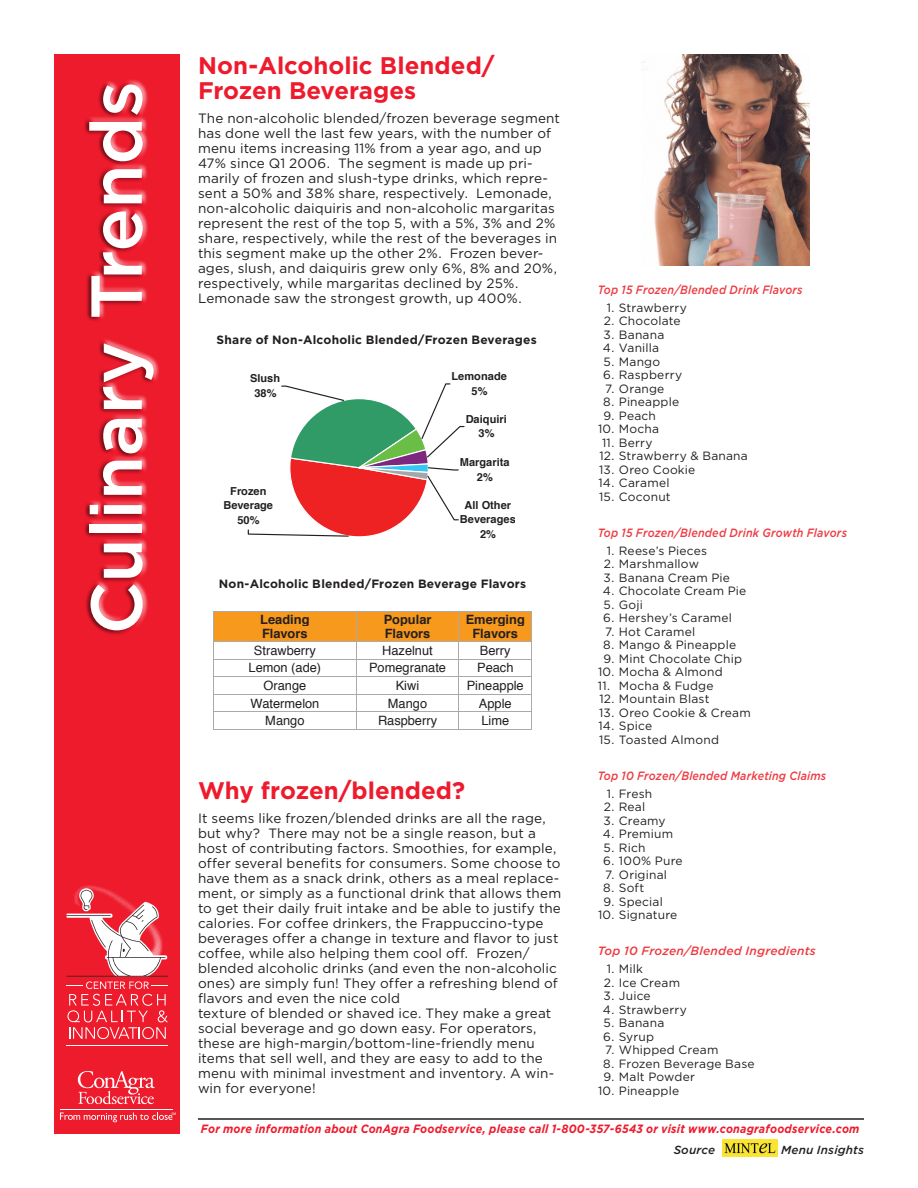
<style>
.page{position:relative;width:918px;height:1188px;background:#fff}
.page>*{position:absolute;margin:0;border:0;box-sizing:border-box;transform-origin:0 0}
.t1{font:500 72px "Gotham";letter-spacing:-.01em;color:#fff}
.Body_headline{font:700 24px/25.5px "Gotham";color:#ee1b2d}
.Body_text{font:13.5px/15px "Gotham";letter-spacing:.01em;color:#231f20}
.t2{font:12.9px "Helvetica";color:#231f20}
.t3{font:700 12.9px/14.7px "Helvetica";color:#231f20}
.Table_header{font:12px "Gotham";letter-spacing:.015em;color:#231f20}
.Table_header-2{font:italic 500 12px "Gotham";letter-spacing:.015em;color:#ee3a41;scale:.9 1}
.Table_header-3{font:italic 700 12px "Gotham";letter-spacing:.02em;color:#ee1b2d;scale:.9 1}
.Table_header-4{font:700 12px "Gotham";letter-spacing:.02em;color:#231f20}
.Table_header-5{font:italic 500 12px "Gotham";letter-spacing:.015em;color:#ee3a41}
.Body_sub_sub_head{font:italic 500 11.7px "Gotham";letter-spacing:.015em;color:#231f20}
.t4{font:700 10.95px/14.4px "Helvetica";letter-spacing:.005em;color:#231f20;text-align:center}
</style>
<div class="page">
<div style="left:54px;top:54px;width:126px;height:1080px;background:#ee1b2d"></div>
<img style="left:80px;top:885px;width:22px;height:3px">
<hr style="left:67px;top:1045px;width:101px;height:1px;background:#fff">
<svg style="left:67px;top:888px;width:101px;height:151px"></svg>
<div style="left:83px;top:81px;width:72px;height:556px;background:#231f20;opacity:.55"></div>
<img style="left:722px;top:1140px;width:56px;height:16px">
<svg style="left:78px;top:1071px;width:77px;height:33px"></svg>
<hr style="left:60px;top:1110px;width:112px;height:1px;background:#fff">
<svg style="left:60px;top:1112px;width:116px;height:10px"></svg>
<hr style="left:198px;top:1118px;width:666px;height:2px;background:#231f20">
<div style="left:214px;top:612px;width:142px;height:29px;background:#f7991c"></div>
<div style="left:357px;top:612px;width:102px;height:29px;background:#f7991c"></div>
<div style="left:459px;top:612px;width:72px;height:29px;background:#f7991c"></div>
<hr style="left:213px;top:611px;width:319px;height:1px;background:#a8aaad">
<hr style="left:213px;top:641px;width:319px;height:1px;background:#a8aaad">
<hr style="left:213px;top:659px;width:319px;height:1px;background:#a8aaad">
<hr style="left:213px;top:676px;width:319px;height:1px;background:#a8aaad">
<hr style="left:213px;top:694px;width:319px;height:1px;background:#a8aaad">
<hr style="left:213px;top:712px;width:319px;height:1px;background:#a8aaad">
<svg style="left:213px;top:612px;width:1px;height:117px"></svg>
<hr style="left:213px;top:729px;width:143px;height:1px;background:#a8aaad">
<svg style="left:356px;top:612px;width:1px;height:118px"></svg>
<hr style="left:357px;top:729px;width:102px;height:1px;background:#a8aaad">
<hr style="left:459px;top:729px;width:73px;height:1px;background:#a8aaad">
<svg style="left:247px;top:383px;width:218px;height:154px"></svg>
<img style="left:641px;top:54px;width:168px;height:212px">
<h1 class="t1" style="left:75px;top:635px;width:555px;rotate:-90deg">Culinary Trends</h1>
<p class="Body_headline" style="left:198px;top:52px;width:298px">Non-Alcoholic Blended/<br>Frozen Beverages</p>
<p class="Body_text" style="left:198px;top:111px;width:364px">The non-alcoholic blended/frozen beverage segment has done well the last few years, with the number of menu items increasing 11% from a year ago, and up 47% since Q1 2006. The segment is made up pri&shy;marily of frozen and slush-type drinks, which repre&shy;sent a 50% and 38% share, respectively. Lemonade, non-alcoholic daiquiris and non-alcoholic margaritas represent the rest of the top 5, with a 5%, 3% and 2% share, respectively, while the rest of the beverages in this segment make up the other 2%. Frozen bever&shy;ages, slush, and daiquiris grew only 6%, 8% and 20%, respectively, while margaritas declined by 25%.<br>Lemonade saw the strongest growth, up 400%.</p>
<p class="Table_header-4" style="left:217px;top:333px;width:322px">Share of Non-Alcoholic Blended/Frozen Beverages</p>
<p class="t4" style="left:250px;top:371px;width:32px">Slush<br>38%</p>
<p class="t4" style="left:223px;top:483px;width:51px">Frozen<br>Beverage<br>50%</p>
<p class="t4" style="left:452px;top:368px;width:57px">Lemonade<br>5%</p>
<p class="t4" style="left:466px;top:411px;width:43px">Daiquiri<br>3%</p>
<p class="t4" style="left:460px;top:455px;width:51px">Margarita<br>2%</p>
<p class="t4" style="left:460px;top:497px;width:57px">All Other<br>Beverages<br>2%</p>
<p class="Table_header-4" style="left:219px;top:577px;width:309px">Non-Alcoholic Blended/Frozen Beverage Flavors</p>
<p class="t3" style="left:260px;top:611px;width:51px">Leading<br>Flavors</p>
<p class="t3" style="left:384px;top:611px;width:49px">Popular<br>Flavors</p>
<p class="t3" style="left:466px;top:611px;width:61px;text-align:center">Emerging<br>Flavors</p>
<p class="t2" style="left:254px;top:639px;width:63px">Strawberry</p>
<p class="t2" style="left:382px;top:639px;width:52px">Hazelnut</p>
<p class="t2" style="left:480px;top:639px;width:32px">Berry</p>
<p class="t2" style="left:249px;top:657px;width:74px">Lemon (ade)</p>
<p class="t2" style="left:369px;top:657px;width:79px">Pomegranate</p>
<p class="t2" style="left:477px;top:657px;width:38px">Peach</p>
<p class="t2" style="left:264px;top:674px;width:44px">Orange</p>
<p class="t2" style="left:396px;top:674px;width:25px">Kiwi</p>
<p class="t2" style="left:467px;top:674px;width:59px">Pineapple</p>
<p class="t2" style="left:250px;top:692px;width:71px">Watermelon</p>
<p class="t2" style="left:388px;top:692px;width:41px">Mango</p>
<p class="t2" style="left:479px;top:692px;width:34px">Apple</p>
<p class="t2" style="left:265px;top:710px;width:41px">Mango</p>
<p class="t2" style="left:378px;top:710px;width:61px">Raspberry</p>
<p class="t2" style="left:481px;top:710px;width:29px">Lime</p>
<p class="Body_headline" style="left:198px;top:777px;width:269px">Why frozen/blended?</p>
<p class="Body_text" style="left:198px;top:810px;width:365px">It seems like frozen/blended drinks are all the rage, but why? There may not be a single reason, but a host of contributing factors. Smoothies, for example, offer several benefits for consumers. Some choose to have them as a snack drink, others as a meal replace&shy;ment, or simply as a functional drink that allows them to get their daily fruit intake and be able to justify the calories. For coffee drinkers, the Frappuccino-type beverages offer a change in texture and flavor to just coffee, while also helping them cool off. Frozen/ blended alcoholic drinks (and even the non-alcoholic ones) are simply fun! They offer a refreshing blend of flavors and even the nice cold<br>texture of blended or shaved ice. They make a great social beverage and go down easy. For operators, these are high-margin/bottom-line-friendly menu items that sell well, and they are easy to add to the menu with minimal investment and inventory. A win&shy;win for everyone!</p>
<p class="Table_header-2" style="left:598px;top:283px;width:229px">Top 15 Frozen/Blended Drink Flavors</p>
<p class="Table_header" style="left:607px;top:301px;width:82px">1. Strawberry</p>
<p class="Table_header" style="left:604px;top:314px;width:78px">2. Chocolate</p>
<p class="Table_header" style="left:604px;top:328px;width:62px">3. Banana</p>
<p class="Table_header" style="left:603px;top:341px;width:58px">4. Vanilla</p>
<p class="Table_header" style="left:604px;top:355px;width:58px">5. Mango</p>
<p class="Table_header" style="left:603px;top:368px;width:80px">6. Raspberry</p>
<p class="Table_header" style="left:605px;top:382px;width:61px">7. Orange</p>
<p class="Table_header" style="left:603px;top:395px;width:77px">8. Pineapple</p>
<p class="Table_header" style="left:603px;top:409px;width:54px">9. Peach</p>
<p class="Table_header" style="left:598px;top:422px;width:63px">10. Mocha</p>
<p class="Table_header" style="left:602px;top:436px;width:52px">11. Berry</p>
<p class="Table_header" style="left:599px;top:449px;width:150px">12. Strawberry &amp; Banana</p>
<p class="Table_header" style="left:599px;top:463px;width:98px">13. Oreo Cookie</p>
<p class="Table_header" style="left:599px;top:476px;width:73px">14. Caramel</p>
<p class="Table_header" style="left:599px;top:490px;width:73px">15. Coconut</p>
<p class="Table_header-2" style="left:598px;top:526px;width:278px">Top 15 Frozen/Blended Drink Growth Flavors</p>
<p class="Table_header" style="left:607px;top:544px;width:102px">1. Reese’s Pieces</p>
<p class="Table_header" style="left:604px;top:557px;width:97px">2. Marshmallow</p>
<p class="Table_header" style="left:604px;top:571px;width:128px">3. Banana Cream Pie</p>
<p class="Table_header" style="left:603px;top:584px;width:145px">4. Chocolate Cream Pie</p>
<p class="Table_header" style="left:604px;top:598px;width:41px">5. Goji</p>
<p class="Table_header" style="left:603px;top:611px;width:130px">6. Hershey’s Caramel</p>
<p class="Table_header" style="left:605px;top:625px;width:92px">7. Hot Caramel</p>
<p class="Table_header" style="left:603px;top:638px;width:134px">8. Mango &amp; Pineapple</p>
<p class="Table_header" style="left:603px;top:652px;width:140px">9. Mint Chocolate Chip</p>
<p class="Table_header" style="left:598px;top:665px;width:126px">10. Mocha &amp; Almond</p>
<p class="Table_header" style="left:598px;top:679px;width:117px">11. Mocha &amp; Fudge</p>
<p class="Table_header" style="left:599px;top:692px;width:112px">12. Mountain Blast</p>
<p class="Table_header" style="left:599px;top:706px;width:153px">13. Oreo Cookie &amp; Cream</p>
<p class="Table_header" style="left:599px;top:719px;width:55px">14. Spice</p>
<p class="Table_header" style="left:599px;top:733px;width:121px">15. Toasted Almond</p>
<p class="Table_header-2" style="left:598px;top:769px;width:255px">Top 10 Frozen/Blended Marketing Claims</p>
<p class="Table_header" style="left:607px;top:787px;width:47px">1. Fresh</p>
<p class="Table_header" style="left:604px;top:800px;width:43px">2. Real</p>
<p class="Table_header" style="left:604px;top:814px;width:64px">3. Creamy</p>
<p class="Table_header" style="left:603px;top:827px;width:72px">4. Premium</p>
<p class="Table_header" style="left:604px;top:841px;width:43px">5. Rich</p>
<p class="Table_header" style="left:603px;top:854px;width:81px">6. 100% Pure</p>
<p class="Table_header" style="left:605px;top:868px;width:63px">7. Original</p>
<p class="Table_header" style="left:603px;top:881px;width:43px">8. Soft</p>
<p class="Table_header" style="left:603px;top:895px;width:61px">9. Special</p>
<p class="Table_header" style="left:598px;top:908px;width:81px">10. Signature</p>
<p class="Table_header-5" style="left:598px;top:944px;width:220px">Top 10 Frozen/Blended Ingredients</p>
<p class="Table_header" style="left:607px;top:962px;width:38px">1. Milk</p>
<p class="Table_header" style="left:604px;top:976px;width:78px">2. Ice Cream</p>
<p class="Table_header" style="left:604px;top:989px;width:49px">3. Juice</p>
<p class="Table_header" style="left:603px;top:1003px;width:85px">4. Strawberry</p>
<p class="Table_header" style="left:604px;top:1016px;width:62px">5. Banana</p>
<p class="Table_header" style="left:603px;top:1030px;width:52px">6. Syrup</p>
<p class="Table_header" style="left:605px;top:1043px;width:115px">7. Whipped Cream</p>
<p class="Table_header" style="left:603px;top:1057px;width:153px">8. Frozen Beverage Base</p>
<p class="Table_header" style="left:603px;top:1070px;width:93px">9. Malt Powder</p>
<p class="Table_header" style="left:598px;top:1084px;width:83px">10. Pineapple</p>
<p class="Table_header-3" style="left:201px;top:1122px;width:733px">For more information about ConAgra Foodservice, please call 1-800-357-6543 or visit www.conagrafoodservice.com</p>
<p class="Body_sub_sub_head" style="left:674px;top:1144px;width:43px">Source</p>
<p class="Body_sub_sub_head" style="left:781px;top:1144px;width:84px">Menu Insights</p>
</div>
